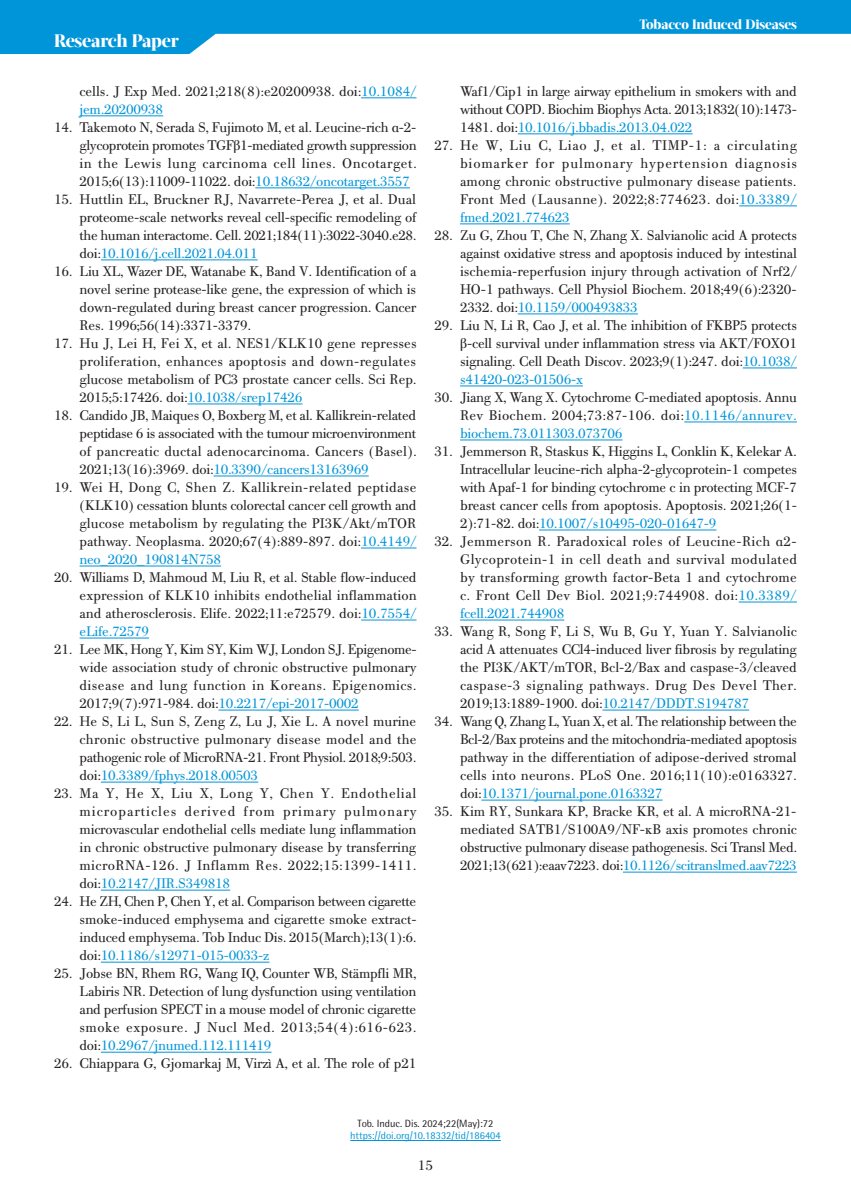
<style>
.page{position:relative;width:851px;height:1191px;background:#fff}
.page>*{position:absolute;margin:0;border:0;box-sizing:border-box;transform-origin:0 0}
.t1{font:800 18px "Acta Display W04";letter-spacing:-.01em;color:#fff}
.t2{font:15px/18px "PF Bodoni Text";letter-spacing:-.02em;color:#231f20;text-align:justify}
.t3{font:800 13.5px "Acta Display W04";letter-spacing:-.01em;color:#fff}
.t4{font:10.5px "Rotis Semi Sans Hel";color:#0095d9}
.t5{font:10.5px "Rotis Semi Sans Hel";color:#231f20}
.s1{color:#0095d9}
.s2{font-family:"Georgia";font-size:12px}
</style>
<div class="page">
<svg style="left:0;top:0;width:850px;height:54px;fill:#0095d9"></svg>
<hr style="left:350px;top:1140px;width:150px;height:1px;background:#0095d9">
<hr style="left:361px;top:98px;width:55px;height:1px;background:#0095d9">
<hr style="left:80px;top:116px;width:83px;height:1px;background:#0095d9">
<hr style="left:255px;top:188px;width:155px;height:1px;background:#0095d9">
<hr style="left:101px;top:260px;width:156px;height:1px;background:#0095d9">
<hr style="left:187px;top:404px;width:115px;height:1px;background:#0095d9">
<hr style="left:213px;top:476px;width:155px;height:1px;background:#0095d9">
<hr style="left:361px;top:548px;width:55px;height:1px;background:#0095d9">
<hr style="left:80px;top:566px;width:141px;height:1px;background:#0095d9">
<hr style="left:361px;top:620px;width:55px;height:1px;background:#0095d9">
<hr style="left:80px;top:638px;width:69px;height:1px;background:#0095d9">
<hr style="left:218px;top:710px;width:141px;height:1px;background:#0095d9">
<hr style="left:101px;top:782px;width:157px;height:1px;background:#0095d9">
<hr style="left:101px;top:890px;width:129px;height:1px;background:#0095d9">
<hr style="left:101px;top:962px;width:168px;height:1px;background:#0095d9">
<hr style="left:101px;top:1052px;width:170px;height:1px;background:#0095d9">
<hr style="left:517px;top:134px;width:175px;height:1px;background:#0095d9">
<hr style="left:739px;top:206px;width:57px;height:1px;background:#0095d9">
<hr style="left:460px;top:224px;width:109px;height:1px;background:#0095d9">
<hr style="left:517px;top:314px;width:120px;height:1px;background:#0095d9">
<hr style="left:742px;top:368px;width:54px;height:1px;background:#0095d9">
<hr style="left:460px;top:386px;width:123px;height:1px;background:#0095d9">
<hr style="left:684px;top:422px;width:112px;height:1px;background:#0095d9">
<hr style="left:460px;top:440px;width:162px;height:1px;background:#0095d9">
<hr style="left:539px;top:530px;width:177px;height:1px;background:#0095d9">
<hr style="left:738px;top:602px;width:58px;height:1px;background:#0095d9">
<hr style="left:460px;top:620px;width:104px;height:1px;background:#0095d9">
<hr style="left:602px;top:710px;width:147px;height:1px;background:#0095d9">
<hr style="left:481px;top:800px;width:181px;height:1px;background:#0095d9">
<hr style="left:623px;top:872px;width:173px;height:1px;background:#0095d9">
<p class="t1" style="left:54px;top:30px;width:126px">Research Paper</p>
<p class="t2" style="left:80px;top:82px;width:338px">cells. J Exp Med. 2021;218(8):e20200938. doi:<span class="s1">10.1084/ jem.20200938</span></p>
<p class="t2" style="left:80px;top:118px;width:338px;text-indent:-26px">14. Takemoto N, Serada S, Fujimoto M, et al. Leucine-rich α-2- glycoprotein promotes TGFβ1-mediated growth suppression in the Lewis lung carcinoma cell lines. Oncotarget.<br>2015;6(13):11009-11022. doi:<span class="s1">10.18632/oncotarget.3557</span></p>
<p class="t2" style="left:80px;top:190px;width:338px;text-indent:-26px">15. Huttlin EL, Bruckner RJ, Navarrete-Perea J, et al. Dual proteome-scale networks reveal cell-specific remodeling of the human interactome. Cell. 2021;184(11):3022-3040.e28. doi:<span class="s1">10.1016/j.cell.2021.04.011</span></p>
<p class="t2" style="left:80px;top:262px;width:338px;text-indent:-26px">16. Liu XL, Wazer DE, Watanabe K, Band V. Identification of a novel serine protease-like gene, the expression of which is down-regulated during breast cancer progression. Cancer Res. 1996;56(14):3371-3379.</p>
<p class="t2" style="left:80px;top:334px;width:338px;text-indent:-26px">17. Hu J, Lei H, Fei X, et al. NES1/KLK10 gene represses proliferation, enhances apoptosis and down-regulates glucose metabolism of PC3 prostate cancer cells. Sci Rep.<br>2015;5:17426. doi:<span class="s1">10.1038/srep17426</span></p>
<p class="t2" style="left:80px;top:406px;width:338px;text-indent:-26px">18. Candido JB, Maiques O, Boxberg M, et al. Kallikrein-related peptidase 6 is associated with the tumour microenvironment of pancreatic ductal adenocarcinoma. Cancers (Basel).<br>2021;13(16):3969. doi:<span class="s1">10.3390/cancers13163969</span></p>
<p class="t2" style="left:80px;top:478px;width:338px;text-indent:-26px">19. Wei H, Dong C, Shen Z. Kallikrein-related peptidase (KLK10) cessation blunts colorectal cancer cell growth and glucose metabolism by regulating the PI3K/Akt/mTOR pathway. Neoplasma. 2020;67(4):889-897. doi:<span class="s1">10.4149/ neo_2020_190814N758</span></p>
<p class="t2" style="left:80px;top:568px;width:338px;text-indent:-26px">20. Williams D, Mahmoud M, Liu R, et al. Stable flow-induced expression of KLK10 inhibits endothelial inflammation and atherosclerosis. Elife. 2022;11:e72579. doi:<span class="s1">10.7554/ eLife.72579</span></p>
<p class="t2" style="left:80px;top:640px;width:338px;text-indent:-26px">21. Lee MK, Hong Y, Kim SY, Kim WJ, London SJ. Epigenome&shy;wide association study of chronic obstructive pulmonary disease and lung function in Koreans. Epigenomics.<br>2017;9(7):971-984. doi:<span class="s1">10.2217/epi-2017-0002</span></p>
<p class="t2" style="left:80px;top:712px;width:338px;text-indent:-26px">22. He S, Li L, Sun S, Zeng Z, Lu J, Xie L. A novel murine chronic obstructive pulmonary disease model and the pathogenic role of MicroRNA-21. Front Physiol. 2018;9:503. doi:<span class="s1">10.3389/fphys.2018.00503</span></p>
<p class="t2" style="left:80px;top:784px;width:338px;text-indent:-26px">23. Ma Y, He X, Liu X, Long Y, Chen Y. Endothelial microparticles derived from primary pulmonary microvascular endothelial cells mediate lung inflammation in chronic obstructive pulmonary disease by transferring microRNA-126. J Inflamm Res. 2022;15:1399-1411. doi:<span class="s1">10.2147/JIR.S349818</span></p>
<p class="t2" style="left:80px;top:892px;width:338px;text-indent:-26px">24. He ZH, Chen P, Chen Y, et al. Comparison between cigarette smoke-induced emphysema and cigarette smoke extract&shy;induced emphysema. Tob Induc Dis. 2015(March);13(1):6. doi:<span class="s1">10.1186/s12971-015-0033-z</span></p>
<p class="t2" style="left:80px;top:964px;width:338px;text-indent:-26px">25. Jobse BN, Rhem RG, Wang IQ, Counter WB, Stämpfli MR, Labiris NR. Detection of lung dysfunction using ventilation and perfusion SPECT in a mouse model of chronic cigarette smoke exposure. J Nucl Med. 2013;54(4):616-623. doi:<span class="s1">10.2967/jnumed.112.111419</span></p>
<p class="t2" style="left:54px;top:1054px;width:364px">26. Chiappara G, Gjomarkaj M, Virz<span class="s2">ì</span> A, et al. The role of p21</p>
<p class="t3" style="left:639px;top:17px;width:159px">Tobacco Induced Diseases</p>
<p class="t2" style="left:460px;top:82px;width:338px">Waf1/Cip1 in large airway epithelium in smokers with and without COPD. Biochim Biophys Acta. 2013;1832(10):1473- 1481. doi:<span class="s1">10.1016/j.bbadis.2013.04.022</span></p>
<p class="t2" style="left:460px;top:136px;width:338px;text-indent:-26px">27. He W, Liu C, Liao J, et al. TIMP-1: a circulating biomarker for pulmonary hypertension diagnosis among chronic obstructive pulmonary disease patients.<br>Front Med (Lausanne). 2022;8:774623. doi:<span class="s1">10.3389/ fmed.2021.774623</span></p>
<p class="t2" style="left:460px;top:226px;width:338px;text-indent:-26px">28. Zu G, Zhou T, Che N, Zhang X. Salvianolic acid A protects against oxidative stress and apoptosis induced by intestinal ischemia-reperfusion injury through activation of Nrf2/ HO-1 pathways. Cell Physiol Biochem. 2018;49(6):2320- 2332. doi:<span class="s1">10.1159/000493833</span></p>
<p class="t2" style="left:460px;top:316px;width:338px;text-indent:-26px">29. Liu N, Li R, Cao J, et al. The inhibition of FKBP5 protects β-cell survival under inflammation stress via AKT/FOXO1 signaling. Cell Death Discov. 2023;9(1):247. doi:<span class="s1">10.1038/ s41420-023-01506-x</span></p>
<p class="t2" style="left:460px;top:388px;width:338px;text-indent:-26px">30. Jiang X, Wang X. Cytochrome C-mediated apoptosis. Annu Rev Biochem. 2004;73:87-106. doi:<span class="s1">10.1146/annurev. biochem.73.011303.073706</span></p>
<p class="t2" style="left:460px;top:442px;width:338px;text-indent:-26px">31. Jemmerson R, Staskus K, Higgins L, Conklin K, Kelekar A.<br>Intracellular leucine-rich alpha-2-glycoprotein-1 competes with Apaf-1 for binding cytochrome c in protecting MCF-7 breast cancer cells from apoptosis. Apoptosis. 2021;26(1- 2):71-82. doi:<span class="s1">10.1007/s10495-020-01647-9</span></p>
<p class="t2" style="left:460px;top:532px;width:338px;text-indent:-26px">32. Jemmerson R. Paradoxical roles of Leucine-Rich α2- Glycoprotein-1 in cell death and survival modulated by transforming growth factor-Beta 1 and cytochrome c. Front Cell Dev Biol. 2021;9:744908. doi:<span class="s1">10.3389/ fcell.2021.744908</span></p>
<p class="t2" style="left:460px;top:622px;width:338px;text-indent:-26px">33. Wang R, Song F, Li S, Wu B, Gu Y, Yuan Y. Salvianolic acid A attenuates CCl4-induced liver fibrosis by regulating the PI3K/AKT/mTOR, Bcl-2/Bax and caspase-3/cleaved caspase-3 signaling pathways. Drug Des Devel Ther.<br>2019;13:1889-1900. doi:<span class="s1">10.2147/DDDT.S194787</span></p>
<p class="t2" style="left:460px;top:712px;width:338px;text-indent:-26px">34. Wang Q, Zhang L, Yuan X, et al. The relationship between the Bcl-2/Bax proteins and the mitochondria-mediated apoptosis pathway in the differentiation of adipose-derived stromal cells into neurons. PLoS One. 2016;11(10):e0163327. doi:<span class="s1">10.1371/journal.pone.0163327</span></p>
<p class="t2" style="left:460px;top:802px;width:338px;text-indent:-26px">35. Kim RY, Sunkara KP, Bracke KR, et al. A microRNA-21- mediated SATB1/S100A9/NF-κB axis promotes chronic obstructive pulmonary disease pathogenesis. Sci Transl Med.<br>2021;13(621):eaav7223. doi:<span class="s1">10.1126/scitranslmed.aav7223</span></p>
<p class="t5" style="left:357px;top:1116px;width:137px">Tob. Induc. Dis. 2024;22(May):72</p>
<p class="t4" style="left:350px;top:1129px;width:152px">https://doi.org/10.18332/tid/186404</p>
<p class="t2" style="left:418px;top:1156px;width:17px">15</p>
</div>
